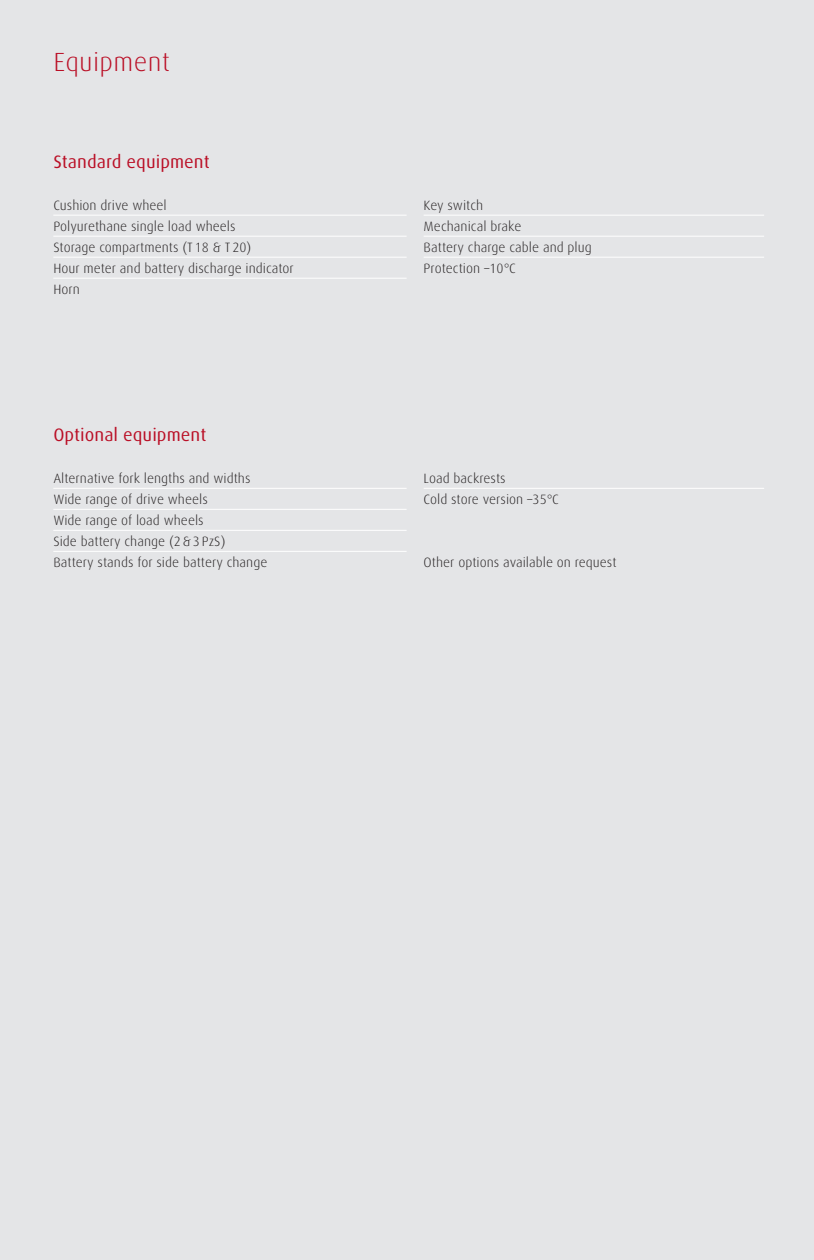
<style>
.page{position:relative;width:814px;height:1260px;background:#fff}
.page>*{position:absolute;margin:0;border:0;box-sizing:border-box;transform-origin:0 0}
.t1{font:300 26.25px "Linde Dax";letter-spacing:.01em;color:#ba0f26}
.t2{font:18px "Linde Dax";color:#ba0f26}
.t3{font:300 13.5px/21px "Linde Dax";color:#231f20}
</style>
<div class="page">
<hr style="left:813px;top:0;width:1px;height:1259px;background:#231f20">
<div style="left:0;top:0;width:813px;height:1259px;background:#e4e5e7"></div>
<h1 class="t1" style="left:53px;top:51px;width:118px">Equipment</h1>
<h2 class="t2" style="left:53px;top:154px;width:158px">Standard equipment</h2>
<p class="t3" style="left:53px;top:195px;width:242px">Cushion drive wheel<br>Polyurethane single load wheels<br>Storage compartments (T 18 &amp; T 20)<br>Hour meter and battery discharge indicator<br>Horn</p>
<h2 class="t2" style="left:53px;top:427px;width:154px">Optional equipment</h2>
<p class="t3" style="left:53px;top:468px;width:215px">Alternative fork lengths and widths<br>Wide range of drive wheels<br>Wide range of load wheels<br>Side battery change (2 &amp; 3 PzS)<br>Battery stands for side battery change</p>
<p class="t3" style="left:423px;top:195px;width:170px">Key switch<br>Mechanical brake<br>Battery charge cable and plug<br>Protection –10°C</p>
<p class="t3" style="left:423px;top:468px;width:137px">Load backrests<br>Cold store version –35°C</p>
<p class="t3" style="left:423px;top:552px;width:194px">Other options available on request</p>
</div>
